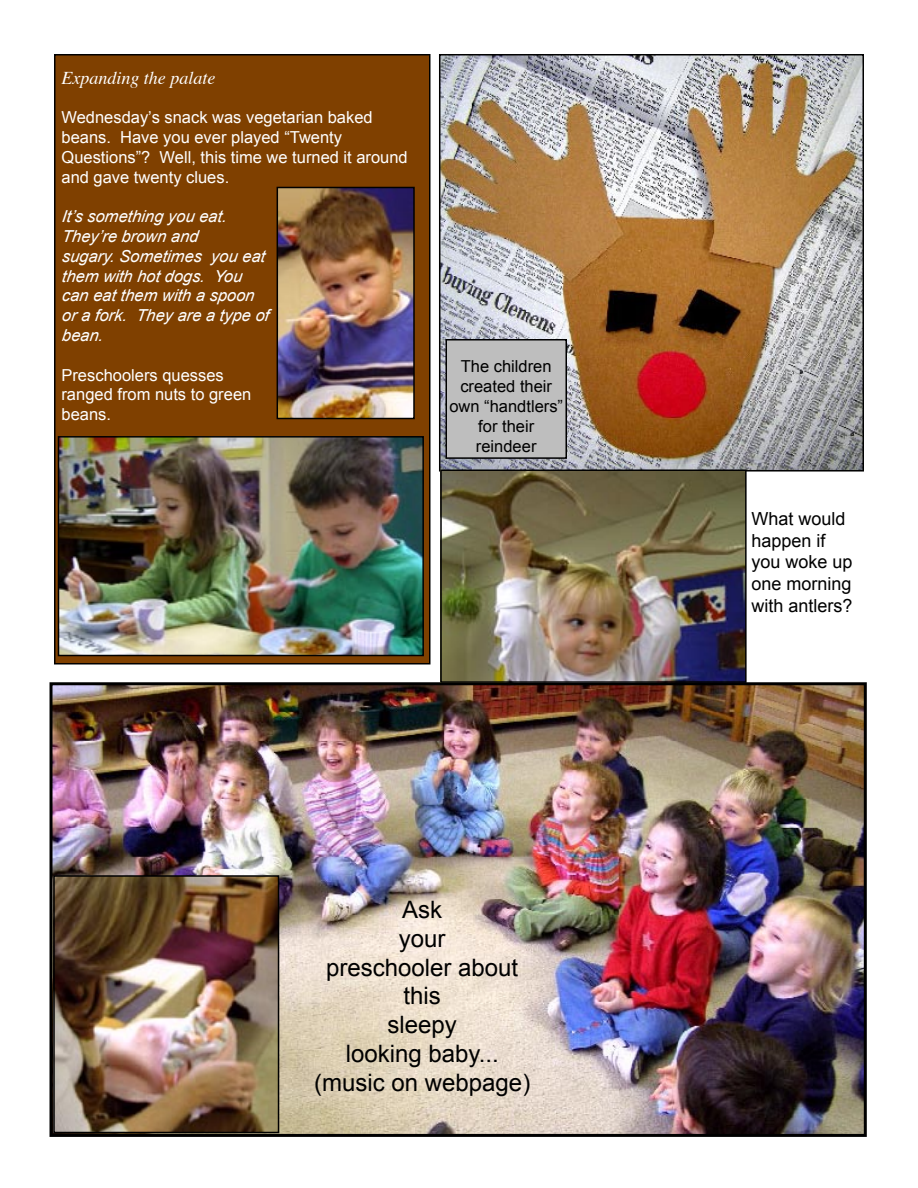
<style>
.page{position:relative;width:918px;height:1188px;background:#fff}
.page>*{position:absolute;margin:0;border:0;box-sizing:border-box;transform-origin:0 0}
.t1{font:24px "Arial";color:#000}
.t2{font:18px/21.6px "Arial";color:#000}
.t3{font:italic 18px "Times";color:#fff}
.t4{font:16.5px/19.8px "Arial";color:#fff}
.t5{font:italic 16.5px/19.8px "Arial";color:#fff}
.t6{font:16.5px/19.8px "Arial";color:#000;text-align:center}
</style>
<div class="page">
<img style="left:54px;top:686px;width:809px;height:447px">
<div style="left:50px;top:682px;width:817px;height:455px;border:3px solid #000"></div>
<img style="left:56px;top:878px;width:220px;height:252px">
<div style="left:53px;top:875px;width:226px;height:258px;border:2px solid #000"></div>
<div style="left:55px;top:55px;width:375px;height:609px;background:#7f4000"></div>
<div style="left:54px;top:54px;width:376px;height:610px;border:2px solid #000"></div>
<img style="left:442px;top:57px;width:419px;height:412px">
<div style="left:439px;top:54px;width:425px;height:418px;border:2px solid #000"></div>
<div style="left:446px;top:340px;width:120px;height:118px;background:#bebebe"></div>
<div style="left:446px;top:339px;width:121px;height:120px;border:2px solid #000"></div>
<img style="left:61px;top:439px;width:360px;height:214px">
<div style="left:58px;top:436px;width:366px;height:220px;border:2px solid #000"></div>
<img style="left:280px;top:190px;width:132px;height:226px">
<div style="left:277px;top:187px;width:138px;height:232px;border:2px solid #000"></div>
<img style="left:443px;top:473px;width:301px;height:207px">
<div style="left:440px;top:470px;width:307px;height:213px;border:2px solid #000"></div>
<p class="t3" style="left:61px;top:61px;width:155px">Expanding the palate</p>
<p class="t4" style="left:61px;top:108px;width:313px">Wednesday’s snack was vegetarian baked beans. Have you ever played “Twenty</p>
<p class="t4" style="left:61px;top:147px;width:348px">Questions”? Well, this time we turned it around and gave twenty clues.</p>
<p class="t5" style="left:61px;top:207px;width:169px">It’s something you eat.<br>They’re brown and</p>
<p class="t5" style="left:61px;top:246px;width:209px">sugary. Sometimes you eat them with hot dogs. You can eat them with a spoon or a fork. They are a type of bean.</p>
<p class="t4" style="left:61px;top:365px;width:191px">Preschoolers quesses ranged from nuts to green beans.</p>
<p class="t6" style="left:461px;top:357px;width:92px">The children</p>
<p class="t6" style="left:460px;top:376px;width:93px">created their</p>
<p class="t6" style="left:449px;top:396px;width:115px">own “handtlers” for their</p>
<p class="t6" style="left:476px;top:436px;width:62px">reindeer</p>
<p class="t1" style="left:402px;top:896px;width:42px">Ask</p>
<p class="t1" style="left:399px;top:925px;width:48px">your</p>
<p class="t1" style="left:326px;top:954px;width:194px">preschooler about</p>
<p class="t1" style="left:404px;top:983px;width:39px">this</p>
<p class="t1" style="left:388px;top:1011px;width:71px">sleepy</p>
<p class="t1" style="left:346px;top:1040px;width:154px">looking baby...</p>
<p class="t1" style="left:314px;top:1069px;width:218px">(music on webpage)</p>
<p class="t2" style="left:751px;top:508px;width:103px">What would happen if you woke up one morning with antlers?</p>
</div>
